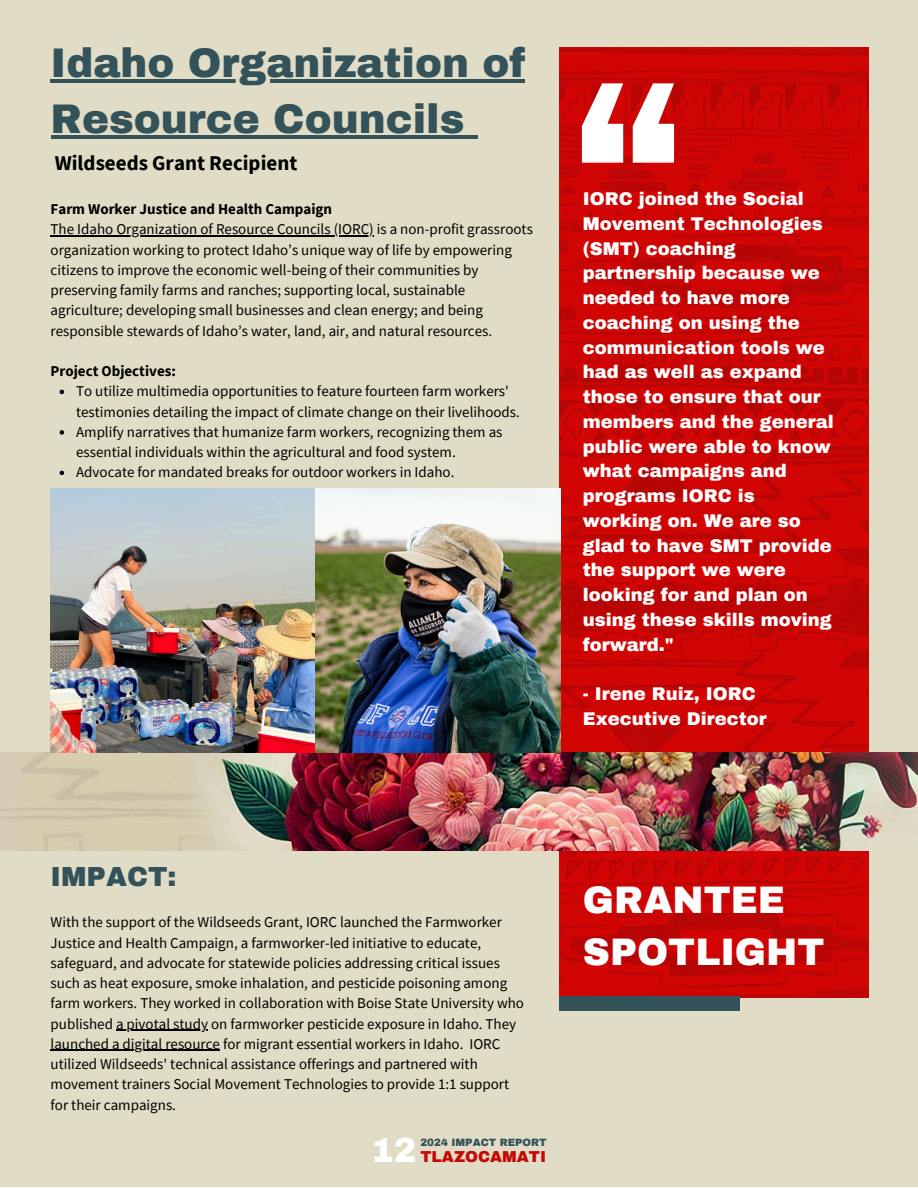
<style>
.page{position:relative;width:918px;height:1188px;background:#fff}
.page>*{position:absolute;margin:0;border:0;box-sizing:border-box;transform-origin:0 0}
.t1{font:900 222px "Archivo";color:#fff}
.t2{font:900 40.5px/56.2px "Archivo";color:#345259}
.t3{font:900 37.5px/51.8px "Archivo";color:#fff}
.t4{font:900 33.9px "Archivo";color:#fff}
.t5{font:900 27px "Archivo";color:#345259}
.t6{font:700 21px "Source Sans Pro";color:#000}
.t7{font:900 18px/24.8px "Archivo";color:#fff}
.t8{font:900 15.45px "Archivo";color:#c60807}
.t9{font:15px/20.2px "Source Sans Pro";color:#000}
.t10{font:700 15px "Source Sans Pro";color:#000}
.t11{font:900 10.35px "Archivo";color:#345259}
</style>
<div class="page">
<div style="left:0;top:0;width:918px;height:1187px;background:#e0dcc5"></div>
<img style="left:560px;top:48px;width:308px;height:949px">
<img style="left:0;top:752px;width:918px;height:98px">
<div style="left:560px;top:997px;width:180px;height:14px;background:#345259"></div>
<img style="left:51px;top:489px;width:264px;height:263px">
<img style="left:315px;top:489px;width:245px;height:263px">
<hr style="left:51px;top:236px;width:323px;height:1px;background:#000">
<svg style="left:60px;top:390px;width:4px;height:4px"></svg>
<svg style="left:60px;top:430px;width:4px;height:5px"></svg>
<svg style="left:60px;top:471px;width:4px;height:4px"></svg>
<hr style="left:51px;top:79px;width:474px;height:4px;background:#345259">
<hr style="left:51px;top:136px;width:413px;height:3px;background:#345259">
<hr style="left:464px;top:136px;width:14px;height:3px;background:#345259">
<hr style="left:116px;top:1030px;width:92px;height:1px;background:#000">
<hr style="left:51px;top:1050px;width:169px;height:1px;background:#000">
<p class="t2" style="left:51px;top:36px;width:476px">Idaho Organization of<br>Resource Councils</p>
<p class="t6" style="left:55px;top:150px;width:244px">Wildseeds Grant Recipient</p>
<h2 class="t10" style="left:51px;top:199px;width:283px">Farm Worker Justice and Health Campaign</h2>
<p class="t9" style="left:51px;top:219px;width:484px">The Idaho Organization of Resource Councils (IORC) is a non-profit grassroots organization working to protect Idaho’s unique way of life by empowering citizens to improve the economic well-being of their communities by preserving family farms and ranches; supporting local, sustainable agriculture; developing small businesses and clean energy; and being responsible stewards of Idaho’s water, land, air, and natural resources.</p>
<h5 class="t10" style="left:51px;top:361px;width:127px">Project Objectives:</h5>
<h5 class="t9" style="left:76px;top:381px;width:445px">To utilize multimedia opportunities to feature fourteen farm workers' testimonies detailing the impact of climate change on their livelihoods.</h5>
<h4 class="t9" style="left:76px;top:421px;width:428px">Amplify narratives that humanize farm workers, recognizing them as essential individuals within the agricultural and food system.</h4>
<p class="t9" style="left:76px;top:462px;width:380px">Advocate for mandated breaks for outdoor workers in Idaho.</p>
<p class="t1" style="left:573px;top:41px;width:113px">“</p>
<p class="t7" style="left:583px;top:187px;width:253px">IORC joined the Social<br>Movement Technologies (SMT) coaching partnership because we needed to have more coaching on using the communication tools we had as well as expand those to ensure that our members and the general public were able to know what campaigns and programs IORC is working on. We are so glad to have SMT provide the support we were looking for and plan on using these skills moving forward."</p>
<p class="t7" style="left:583px;top:682px;width:185px">- Irene Ruiz, IORC<br>Executive Director</p>
<h3 class="t5" style="left:51px;top:862px;width:127px">IMPACT:</h3>
<p class="t9" style="left:51px;top:912px;width:475px">With the support of the Wildseeds Grant, IORC launched the Farmworker Justice and Health Campaign, a farmworker-led initiative to educate, safeguard, and advocate for statewide policies addressing critical issues such as heat exposure, smoke inhalation, and pesticide poisoning among farm workers. They worked in collaboration with Boise State University who published a pivotal study on farmworker pesticide exposure in Idaho. They</p>
<p class="t9" style="left:51px;top:1033px;width:460px">launched a digital resource for migrant essential workers in Idaho. IORC utilized Wildseeds' technical assistance offerings and partnered with movement trainers Social Movement Technologies to provide 1:1 support for their campaigns.</p>
<p class="t4" style="left:371px;top:1132px;width:47px">12</p>
<p class="t11" style="left:420px;top:1137px;width:128px">2024 IMPACT REPORT</p>
<h1 class="t8" style="left:420px;top:1149px;width:127px">TLAZOCAMATI</h1>
<p class="t3" style="left:583px;top:875px;width:243px">GRANTEE<br>SPOTLIGHT</p>
</div>
